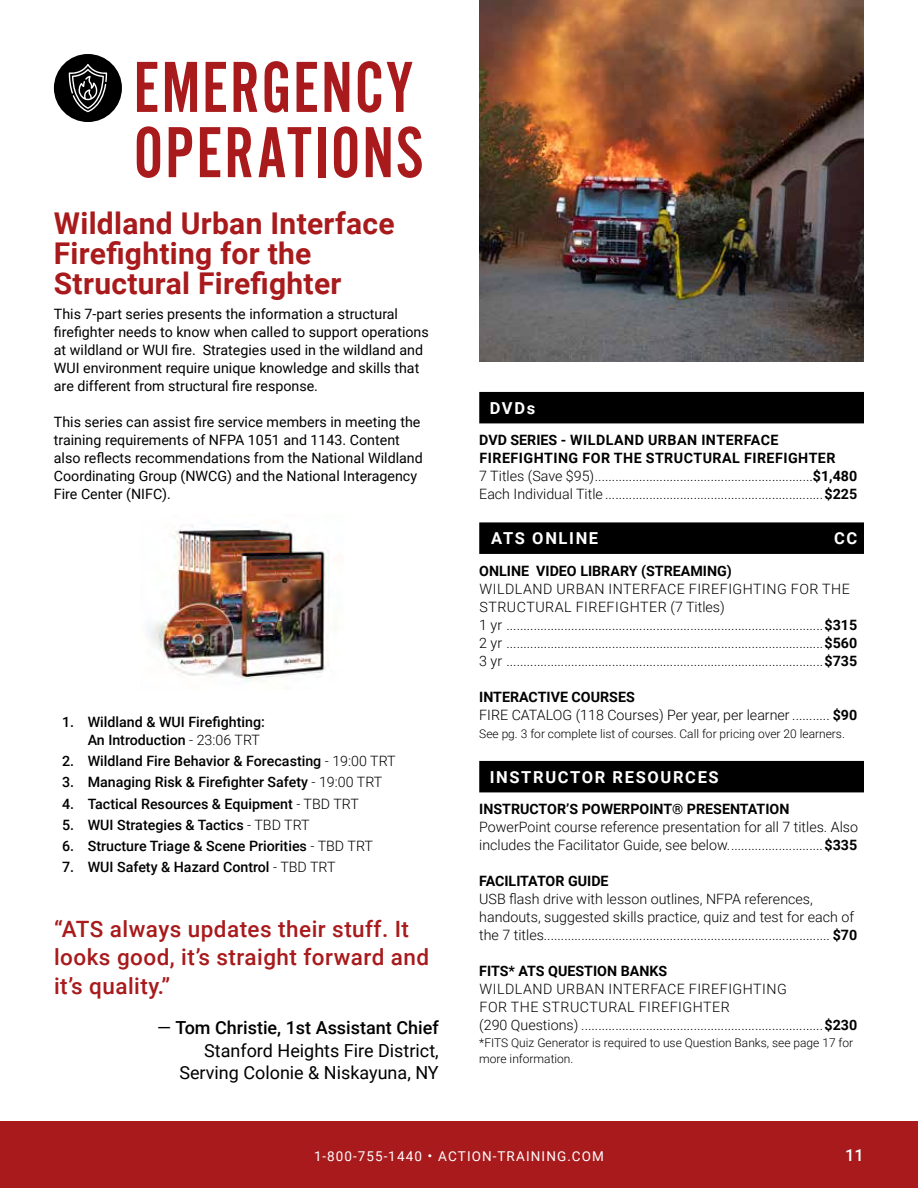
<style>
.page{position:relative;width:918px;height:1188px;background:#fff}
.page>*{position:absolute;margin:0;border:0;box-sizing:border-box;transform-origin:0 0}
.t1{font:75px/65.2px "Alternate Got No 2 D";letter-spacing:.025em;color:#a81a1c}
.t2{font:700 30px/30px "Roboto";letter-spacing:.01em;color:#a81a1c}
.t3{font:500 22.5px/28.5px "Roboto";letter-spacing:.02em;color:#a81a1c}
.t4{font:18px/22.5px "Roboto";color:#000;text-align:right}
.t5{font:700 16.5px "Roboto";letter-spacing:.1em;color:#fff}
.t6{font:500 16.5px "Roboto";color:#fff}
.t7{font:300 14.25px/18px "Roboto";color:#000}
.t8{font:300 14.25px/18px "Roboto";letter-spacing:.035em;color:#000}
.t9{font:14.25px/18px "Roboto";color:#000}
.t10{font:500 14.25px/18px "Roboto";color:#000}
.t11{font:700 14.25px "Roboto";color:#000}
.t12{font:13.5px "Roboto";letter-spacing:.085em;color:#fff}
.t13{font:300 12px/16.5px "Roboto";color:#000}
.s1{font-weight:300}
.s2{font-weight:500}
.s3{font-weight:700}
.s4{font-family:"Proxima Nova";font-weight:500;font-size:24px}
</style>
<div class="page">
<div style="left:0;top:1121px;width:918px;height:67px;background:#a81a1c"></div>
<div style="left:54px;top:54px;width:68px;height:68px;background:#000;border-radius:50%"></div>
<svg style="left:69px;top:64px;width:38px;height:48px"></svg>
<div style="left:479px;top:392px;width:385px;height:31px;background:#000"></div>
<div style="left:479px;top:522px;width:385px;height:32px;background:#000"></div>
<div style="left:479px;top:761px;width:385px;height:31px;background:#000"></div>
<img style="left:479px;top:0;width:385px;height:362px">
<img style="left:149px;top:525px;width:180px;height:157px">
<h1 class="t1" style="left:134px;top:56px;width:292px">EMERGENCY<br>OPERATIONS</h1>
<h2 class="t2" style="left:54px;top:207px;width:342px">Wildland Urban Interface<br>Firefighting for the<br>Structural Firefighter</h2>
<p class="t9" style="left:54px;top:304px;width:376px">This 7-part series presents the information a structural firefighter needs to know when called to support operations at wildland or WUI fire. Strategies used in the wildland and WUI environment require unique knowledge and skills that are different from structural fire response.</p>
<p class="t9" style="left:54px;top:412px;width:370px">This series can assist fire service members in meeting the training requirements of NFPA 1051 and 1143. Content also reflects recommendations from the National Wildland Coordinating Group (NWCG) and the National Interagency Fire Center (NIFC).</p>
<p class="t10" style="left:88px;top:712px;width:179px;text-indent:-26px">1. Wildland &amp; WUI Firefighting:<br>An Introduction <span class="s1">- 23:06 TRT</span></p>
<p class="t10" style="left:62px;top:752px;width:335px">2. Wildland Fire Behavior &amp; Forecasting <span class="s1">- 19:00 TRT</span></p>
<p class="t10" style="left:62px;top:773px;width:322px">3. Managing Risk &amp; Firefighter Safety <span class="s1">- 19:00 TRT</span></p>
<p class="t10" style="left:62px;top:794px;width:298px">4. Tactical Resources &amp; Equipment <span class="s1">- TBD TRT</span></p>
<p class="t10" style="left:62px;top:815px;width:249px">5. WUI Strategies &amp; Tactics <span class="s1">- TBD TRT</span></p>
<p class="t10" style="left:62px;top:837px;width:312px">6. Structure Triage &amp; Scene Priorities <span class="s1">- TBD TRT</span></p>
<p class="t10" style="left:62px;top:858px;width:275px">7. WUI Safety &amp; Hazard Control <span class="s1">- TBD TRT</span></p>
<h3 class="t3" style="left:54px;top:914px;width:377px">“ATS always updates their stuff. It looks good, it’s straight forward and it’s quality.”</h3>
<p class="t4" style="left:157px;top:1016px;width:283px">— <span class="s2">Tom Christie, 1st Assistant Chief<br></span>Stanford Heights Fire District,<br>Serving Colonie &amp; Niskayuna, NY</p>
<p class="t5" style="left:490px;top:396px;width:47px">DVDs</p>
<p class="t7" style="left:479px;top:431px;width:380px"><span class="s3">DVD SERIES - WILDLAND URBAN INTERFACE FIREFIGHTING FOR THE STRUCTURAL FIREFIGHTER<br></span>7 Titles (Save $95)................................................................<span class="s3">$1,480<br></span>Each Individual Title ................................................................<span class="s3">$225</span></p>
<p class="t5" style="left:491px;top:527px;width:109px">ATS ONLINE</p>
<p class="t5" style="left:834px;top:527px;width:25px">CC</p>
<p class="t11" style="left:479px;top:561px;width:254px">ONLINE VIDEO LIBRARY (STREAMING)</p>
<p class="t8" style="left:479px;top:579px;width:380px">WILDLAND URBAN INTERFACE FIREFIGHTING FOR THE STRUCTURAL FIREFIGHTER (7 Titles)<br>1 yr .............................................................................................<span class="s3">$315<br></span>2 yr .............................................................................................<span class="s3">$560<br></span>3 yr .............................................................................................<span class="s3">$735</span></p>
<p class="t7" style="left:479px;top:687px;width:380px"><span class="s3">INTERACTIVE COURSES<br></span>FIRE CATALOG (118 Courses) Per year, per learner ........... <span class="s3">$90</span></p>
<p class="t13" style="left:479px;top:725px;width:367px">See pg. 3 for complete list of courses. Call for pricing over 20 learners.</p>
<p class="t5" style="left:490px;top:765px;width:231px">INSTRUCTOR RESOURCES</p>
<p class="t11" style="left:479px;top:799px;width:312px">INSTRUCTOR’S POWERPOINT® PRESENTATION</p>
<p class="t7" style="left:479px;top:818px;width:380px">PowerPoint course reference presentation for all 7 titles. Also includes the Facilitator Guide, see below............................<span class="s3">$335</span></p>
<p class="t11" style="left:479px;top:871px;width:131px">FACILITATOR GUIDE</p>
<p class="t7" style="left:479px;top:890px;width:380px">USB flash drive with lesson outlines, NFPA references, handouts, suggested skills practice, quiz and test for each of the 7 titles.................................................................................... <span class="s3">$70</span></p>
<p class="t11" style="left:479px;top:961px;width:189px">FITS* ATS QUESTION BANKS</p>
<p class="t8" style="left:479px;top:980px;width:380px">WILDLAND URBAN INTERFACE FIREFIGHTING<br>FOR THE STRUCTURAL FIREFIGHTER<br>(290 Questions) .......................................................................<span class="s3">$230</span></p>
<p class="t13" style="left:479px;top:1034px;width:376px">*FITS Quiz Generator is required to use Question Banks, see page 17 for more information.</p>
<p class="t12" style="left:314px;top:1147px;width:291px">1-800-755-1440 <span class="s4">·</span> ACTION-TRAINING.COM</p>
<p class="t6" style="left:845px;top:1144px;width:20px">11</p>
</div>
